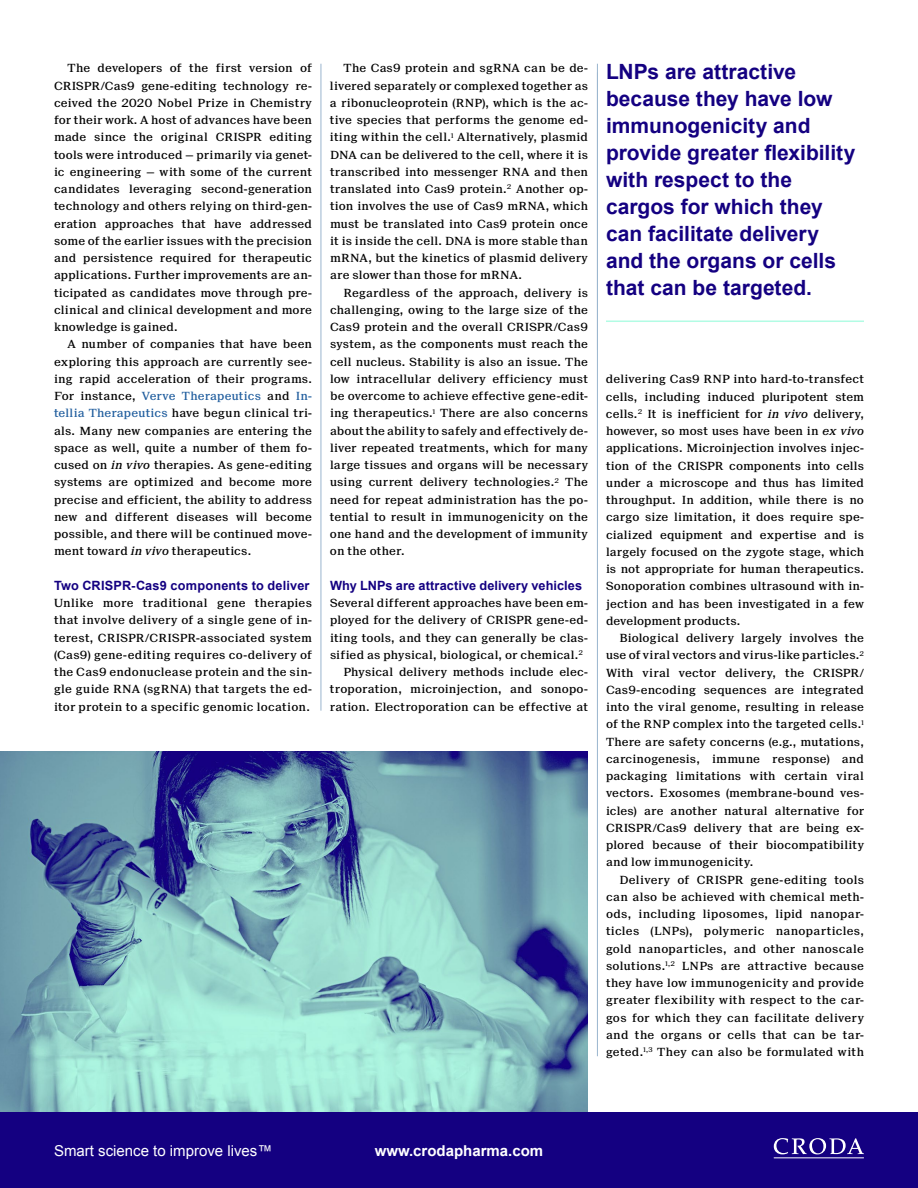
<style>
.page{position:relative;width:918px;height:1188px;background:#fff}
.page>*{position:absolute;margin:0;border:0;box-sizing:border-box;transform-origin:0 0}
.t1{font:700 21px/27px "Arial";color:#140081}
.t2{font:15px "Arial";color:#fff}
.t3{font:700 15px "Arial";color:#fff}
.t4{font:700 12.75px "Arial";letter-spacing:.01em;color:#140081}
.t5{font:500 11.25px/17.2px "Suisse Neue";letter-spacing:.01em;color:#000;text-align:justify}
.s1{color:#215e9e}
.s2{font-style:italic}
</style>
<div class="page">
<hr style="left:606px;top:321px;width:258px;height:1px;background:#b2fce4">
<hr style="left:321px;top:64px;width:1px;height:647px;background:#99b5ce">
<hr style="left:597px;top:64px;width:1px;height:992px;background:#99b5ce">
<img style="left:0;top:751px;width:588px;height:361px">
<div style="left:0;top:1112px;width:918px;height:76px;background:#140081"></div>
<svg style="left:774px;top:1138px;width:90px;height:16px"></svg>
<hr style="left:774px;top:1157px;width:90px;height:1px;background:#fff">
<p class="t5" style="left:54px;top:60px;width:260px;text-indent:14px">The developers of the first version of CRISPR/Cas9 gene-editing technology re&shy;ceived the 2020 Nobel Prize in Chemistry for their work. A host of advances have been made since the original CRISPR editing tools were introduced — primarily via genet&shy;ic engineering — with some of the current candidates leveraging second-generation technology and others relying on third-gen&shy;eration approaches that have addressed some of the earlier issues with the precision and persistence required for therapeutic applications. Further improvements are an&shy;ticipated as candidates move through pre&shy;clinical and clinical development and more knowledge is gained.</p>
<p class="t5" style="left:54px;top:336px;width:260px;text-indent:14px">A number of companies that have been exploring this approach are currently see&shy;ing rapid acceleration of their programs.<br>For instance, <span class="s1">Verve Therapeutics</span> and <span class="s1">In&shy;tellia Therapeutics</span> have begun clinical tri&shy;als. Many new companies are entering the space as well, quite a number of them fo&shy;cused on <span class="s2">in vivo</span> therapies. As gene-editing systems are optimized and become more precise and efficient, the ability to address new and different diseases will become possible, and there will be continued move&shy;ment toward <span class="s2">in vivo</span> therapeutics.</p>
<p class="t4" style="left:54px;top:577px;width:257px">Two CRISPR-Cas9 components to deliver</p>
<p class="t5" style="left:54px;top:595px;width:260px">Unlike more traditional gene therapies that involve delivery of a single gene of in&shy;terest, CRISPR/CRISPR-associated system (Cas9) gene-editing requires co-delivery of the Cas9 endonuclease protein and the sin&shy;gle guide RNA (sgRNA) that targets the ed&shy;itor protein to a specific genomic location.</p>
<p class="t5" style="left:330px;top:60px;width:260px;text-indent:14px">The Cas9 protein and sgRNA can be de&shy;livered separately or complexed together as a ribonucleoprotein (RNP), which is the ac&shy;tive species that performs the genome ed&shy;iting within the cell.<sup>1</sup> Alternatively, plasmid DNA can be delivered to the cell, where it is transcribed into messenger RNA and then translated into Cas9 protein.<sup>2</sup> Another op&shy;tion involves the use of Cas9 mRNA, which must be translated into Cas9 protein once it is inside the cell. DNA is more stable than mRNA, but the kinetics of plasmid delivery are slower than those for mRNA.</p>
<p class="t5" style="left:330px;top:284px;width:260px;text-indent:14px">Regardless of the approach, delivery is challenging, owing to the large size of the Cas9 protein and the overall CRISPR/Cas9 system, as the components must reach the cell nucleus. Stability is also an issue. The low intracellular delivery efficiency must be overcome to achieve effective gene-edit&shy;ing therapeutics.<sup>1</sup> There are also concerns about the ability to safely and effectively de&shy;liver repeated treatments, which for many large tissues and organs will be necessary using current delivery technologies.<sup>2</sup> The need for repeat administration has the po&shy;tential to result in immunogenicity on the one hand and the development of immunity on the other.</p>
<p class="t4" style="left:330px;top:577px;width:254px">Why LNPs are attractive delivery vehicles</p>
<p class="t5" style="left:330px;top:595px;width:259px">Several different approaches have been em-</p>
<p class="t5" style="left:330px;top:612px;width:259px">ployed for the delivery of CRISPR gene-ed-</p>
<p class="t5" style="left:330px;top:629px;width:259px">iting tools, and they can generally be clas-</p>
<p class="t5" style="left:330px;top:646px;width:255px">sified as physical, biological, or chemical.<sup>2</sup></p>
<p class="t5" style="left:343px;top:664px;width:246px">Physical delivery methods include elec-</p>
<p class="t5" style="left:330px;top:681px;width:259px">troporation, microinjection, and sonopo-</p>
<p class="t5" style="left:330px;top:698px;width:259px">ration. Electroporation can be effective at</p>
<h1 class="t1" style="left:606px;top:59px;width:251px">LNPs are attractive because they have low immunogenicity and provide greater flexibility with respect to the cargos for which they can facilitate delivery and the organs or cells that can be targeted.</h1>
<p class="t5" style="left:606px;top:371px;width:260px">delivering Cas9 RNP into hard-to-transfect cells, including induced pluripotent stem cells.<sup>2</sup> It is inefficient for <span class="s2">in vivo</span> delivery, however, so most uses have been in <span class="s2">ex vivo </span>applications. Microinjection involves injec&shy;tion of the CRISPR components into cells under a microscope and thus has limited throughput. In addition, while there is no cargo size limitation, it does require spe&shy;cialized equipment and expertise and is largely focused on the zygote stage, which is not appropriate for human therapeutics.<br>Sonoporation combines ultrasound with in&shy;jection and has been investigated in a few development products.</p>
<p class="t5" style="left:606px;top:630px;width:260px;text-indent:14px">Biological delivery largely involves the use of viral vectors and virus-like particles.<sup>2<br></sup>With viral vector delivery, the CRISPR/ Cas9-encoding sequences are integrated into the viral genome, resulting in release of the RNP complex into the targeted cells.<sup>1<br></sup>There are safety concerns (e.g., mutations, carcinogenesis, immune response) and packaging limitations with certain viral vectors. Exosomes (membrane-bound ves&shy;icles) are another natural alternative for CRISPR/Cas9 delivery that are being ex&shy;plored because of their biocompatibility and low immunogenicity.</p>
<p class="t5" style="left:606px;top:871px;width:260px;text-indent:14px">Delivery of CRISPR gene-editing tools can also be achieved with chemical meth&shy;ods, including liposomes, lipid nanopar&shy;ticles (LNPs), polymeric nanoparticles, gold nanoparticles, and other nanoscale solutions.<sup>1,2</sup> LNPs are attractive because they have low immunogenicity and provide greater flexibility with respect to the car&shy;gos for which they can facilitate delivery and the organs or cells that can be tar&shy;geted.<sup>1,3</sup> They can also be formulated with</p>
<h2 class="t2" style="left:54px;top:1141px;width:220px">Smart science to improve lives™</h2>
<h2 class="t3" style="left:375px;top:1141px;width:170px">www.crodapharma.com</h2>
</div>
